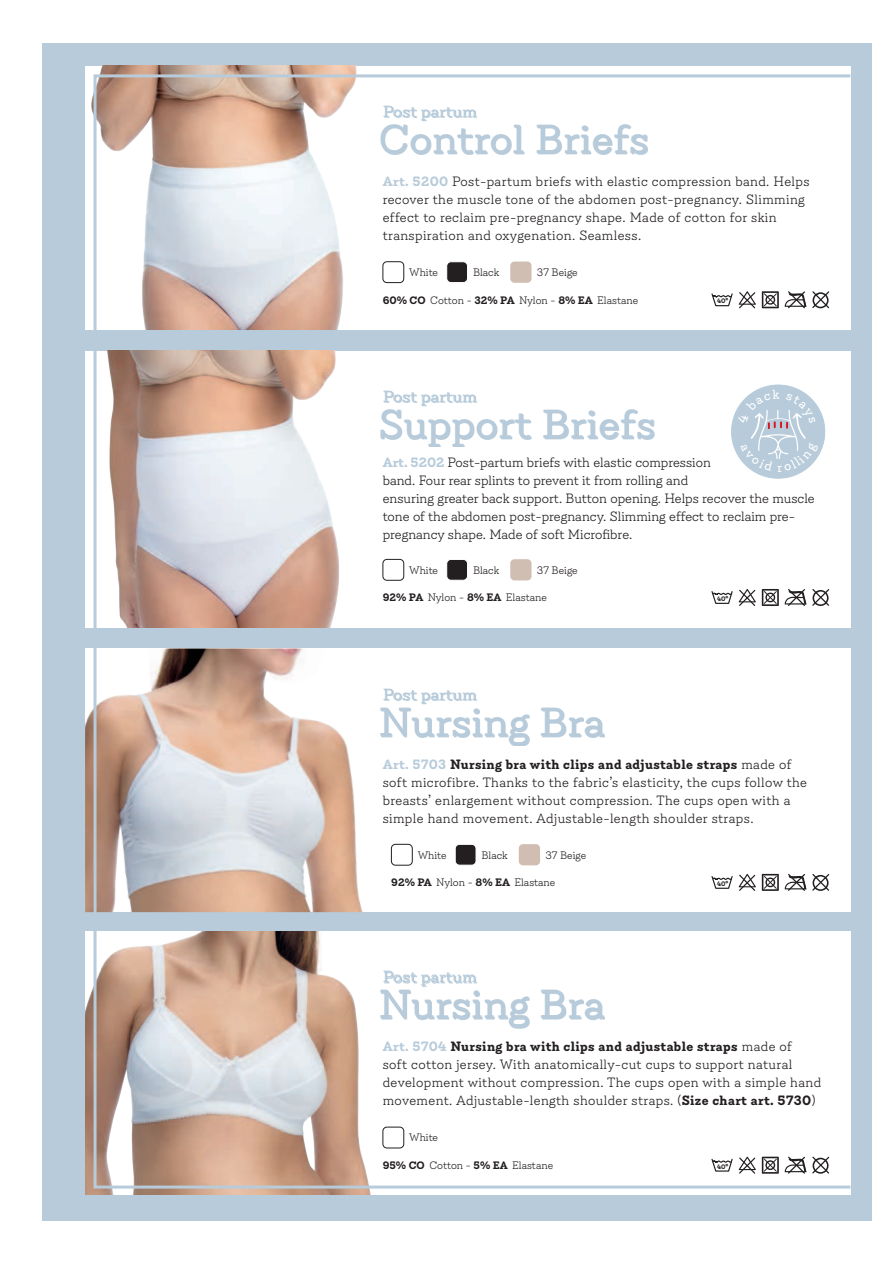
<style>
.page{position:relative;width:893px;height:1263px;background:#fff}
.page>*{position:absolute;margin:0;border:0;box-sizing:border-box;transform-origin:0 0}
.t1{font:45px "Emy Slab";color:#b7cbda;scale:1.05 1}
.t2{font:18px "Emy Slab";color:#b7cbda;scale:1.05 1}
.t3{font:300 15px/18px "Emy Slab";letter-spacing:.025em;color:#231f20}
.t4{font:300 15px/18px "Emy Slab";color:#231f20}
.t5{font:300 12px "Emy Slab";color:#231f20}
.t6{font:700 7.35px "Emy Slab";color:#231f20}
.s1{font-weight:700;color:#b7cbda}
.s2{font-weight:700}
</style>
<div class="page">
<div style="left:43px;top:43px;width:829px;height:1177px;background:#b7cbda"></div>
<div style="left:85px;top:66px;width:765px;height:264px;background:#fff"></div>
<img style="left:91px;top:66px;width:397px;height:264px">
<div style="left:85px;top:351px;width:765px;height:276px;background:#fff"></div>
<img style="left:93px;top:351px;width:371px;height:276px">
<svg style="left:785px;top:291px;width:21px;height:17px"></svg>
<svg style="left:762px;top:291px;width:17px;height:17px"></svg>
<svg style="left:711px;top:291px;width:45px;height:17px"></svg>
<svg style="left:812px;top:291px;width:17px;height:17px"></svg>
<svg style="left:381px;top:107px;width:267px;height:47px"></svg>
<svg style="left:785px;top:589px;width:21px;height:17px"></svg>
<svg style="left:762px;top:589px;width:17px;height:17px"></svg>
<svg style="left:711px;top:589px;width:45px;height:17px"></svg>
<svg style="left:812px;top:589px;width:17px;height:17px"></svg>
<svg style="left:381px;top:391px;width:274px;height:56px"></svg>
<div style="left:732px;top:385px;width:93px;height:93px;background:#b7cbda;border-radius:50%"></div>
<div style="left:510px;top:261px;width:21px;height:22px;background:#d1beb3;border-radius:4px"></div>
<div style="left:447px;top:262px;width:20px;height:21px;background:#231f20;border-radius:4px"></div>
<div style="left:446px;top:261px;width:22px;height:22px;border:1px solid #fff;border-radius:4px"></div>
<div style="left:383px;top:262px;width:21px;height:21px;background:#fff;border-radius:4px"></div>
<div style="left:383px;top:261px;width:21px;height:22px;border:1px solid #231f20;border-radius:4px"></div>
<div style="left:510px;top:559px;width:21px;height:21px;background:#d1beb3;border-radius:4px"></div>
<div style="left:447px;top:559px;width:20px;height:21px;background:#231f20;border-radius:4px"></div>
<div style="left:446px;top:559px;width:22px;height:21px;border:1px solid #fff;border-radius:4px"></div>
<div style="left:383px;top:559px;width:21px;height:21px;background:#fff;border-radius:4px"></div>
<div style="left:383px;top:559px;width:21px;height:21px;border:1px solid #231f20;border-radius:4px"></div>
<div style="left:85px;top:648px;width:765px;height:264px;background:#fff"></div>
<img style="left:85px;top:648px;width:451px;height:264px">
<svg style="left:785px;top:874px;width:21px;height:17px"></svg>
<svg style="left:762px;top:874px;width:17px;height:17px"></svg>
<svg style="left:711px;top:874px;width:45px;height:17px"></svg>
<svg style="left:812px;top:874px;width:17px;height:17px"></svg>
<svg style="left:381px;top:689px;width:224px;height:57px"></svg>
<div style="left:519px;top:844px;width:21px;height:21px;background:#d1beb3;border-radius:4px"></div>
<div style="left:455px;top:844px;width:21px;height:21px;background:#231f20;border-radius:4px"></div>
<div style="left:455px;top:844px;width:21px;height:21px;border:1px solid #fff;border-radius:4px"></div>
<div style="left:391px;top:844px;width:21px;height:21px;background:#fff;border-radius:4px"></div>
<div style="left:391px;top:844px;width:21px;height:21px;border:1px solid #231f20;border-radius:4px"></div>
<div style="left:85px;top:931px;width:765px;height:264px;background:#fff"></div>
<img style="left:85px;top:931px;width:410px;height:264px">
<svg style="left:785px;top:1156px;width:21px;height:18px"></svg>
<svg style="left:762px;top:1157px;width:17px;height:17px"></svg>
<svg style="left:711px;top:1156px;width:45px;height:18px"></svg>
<svg style="left:812px;top:1156px;width:17px;height:18px"></svg>
<svg style="left:381px;top:972px;width:224px;height:56px"></svg>
<div style="left:383px;top:1127px;width:21px;height:21px;background:#fff;border-radius:4px"></div>
<div style="left:383px;top:1127px;width:21px;height:21px;border:1px solid #231f20;border-radius:4px"></div>
<svg style="left:737px;top:389px;width:82px;height:83px"></svg>
<p class="t2" style="left:383px;top:105px;width:91px">Post partum</p>
<h1 class="t1" style="left:378px;top:122px;width:259px">Control Briefs</h1>
<p class="t3" style="left:383px;top:173px;width:428px"><span class="s1">Art. 5200</span> Post-partum briefs with elastic compression band. Helps recover the muscle tone of the abdomen post-pregnancy. Slimming effect to reclaim pre-pregnancy shape. Made of cotton for skin transpiration and oxygenation. Seamless.</p>
<p class="t5" style="left:409px;top:268px;width:30px">White</p>
<p class="t5" style="left:473px;top:268px;width:28px">Black</p>
<p class="t5" style="left:537px;top:268px;width:42px">37 Beige</p>
<p class="t5" style="left:383px;top:295px;width:257px"><span class="s2">60% CO</span> Cotton - <span class="s2">32% PA</span> Nylon - <span class="s2">8% EA</span> Elastane</p>
<p class="t6" style="left:717px;top:298px;width:13px">40°</p>
<p class="t2" style="left:383px;top:389px;width:91px">Post partum</p>
<h1 class="t1" style="left:378px;top:407px;width:265px">Support Briefs</h1>
<p class="t4" style="left:383px;top:454px;width:433px"><span class="s1">Art. 5202</span> Post-partum briefs with elastic compression<br>band. Four rear splints to prevent it from rolling and<br>ensuring greater back support. Button opening. Helps recover the muscle tone of the abdomen post-pregnancy. Slimming effect to reclaim pre&shy;pregnancy shape. Made of soft Microfibre.</p>
<p class="t5" style="left:409px;top:565px;width:30px">White</p>
<p class="t5" style="left:473px;top:565px;width:28px">Black</p>
<p class="t5" style="left:537px;top:565px;width:42px">37 Beige</p>
<p class="t5" style="left:383px;top:593px;width:166px"><span class="s2">92% PA</span> Nylon - <span class="s2">8% EA</span> Elastane</p>
<p class="t6" style="left:717px;top:596px;width:13px">40°</p>
<p class="t2" style="left:383px;top:687px;width:91px">Post partum</p>
<h1 class="t1" style="left:378px;top:704px;width:217px">Nursing Bra</h1>
<p class="t3" style="left:383px;top:756px;width:426px"><span class="s1">Art. 5703</span> <span class="s2">Nursing bra with clips and adjustable straps</span> made of soft microfibre. Thanks to the fabric’s elasticity, the cups follow the breasts’ enlargement without compression. The cups open with a simple hand movement. Adjustable-length shoulder straps.</p>
<p class="t5" style="left:418px;top:850px;width:30px">White</p>
<p class="t5" style="left:482px;top:850px;width:28px">Black</p>
<p class="t5" style="left:545px;top:850px;width:42px">37 Beige</p>
<p class="t5" style="left:391px;top:878px;width:166px"><span class="s2">92% PA</span> Nylon - <span class="s2">8% EA</span> Elastane</p>
<p class="t6" style="left:717px;top:881px;width:13px">40°</p>
<p class="t2" style="left:383px;top:970px;width:91px">Post partum</p>
<h1 class="t1" style="left:378px;top:987px;width:217px">Nursing Bra</h1>
<p class="t3" style="left:383px;top:1038px;width:440px"><span class="s1">Art. 5704</span> <span class="s2">Nursing bra with clips and adjustable straps</span> made of<br>soft cotton jersey. With anatomically-cut cups to support natural development without compression. The cups open with a simple hand movement. Adjustable-length shoulder straps. (<span class="s2">Size chart art. 5730</span>)</p>
<p class="t5" style="left:409px;top:1133px;width:30px">White</p>
<p class="t5" style="left:383px;top:1160px;width:172px"><span class="s2">95% CO</span> Cotton - <span class="s2">5% EA</span> Elastane</p>
<p class="t6" style="left:717px;top:1164px;width:13px">40°</p>
</div>
